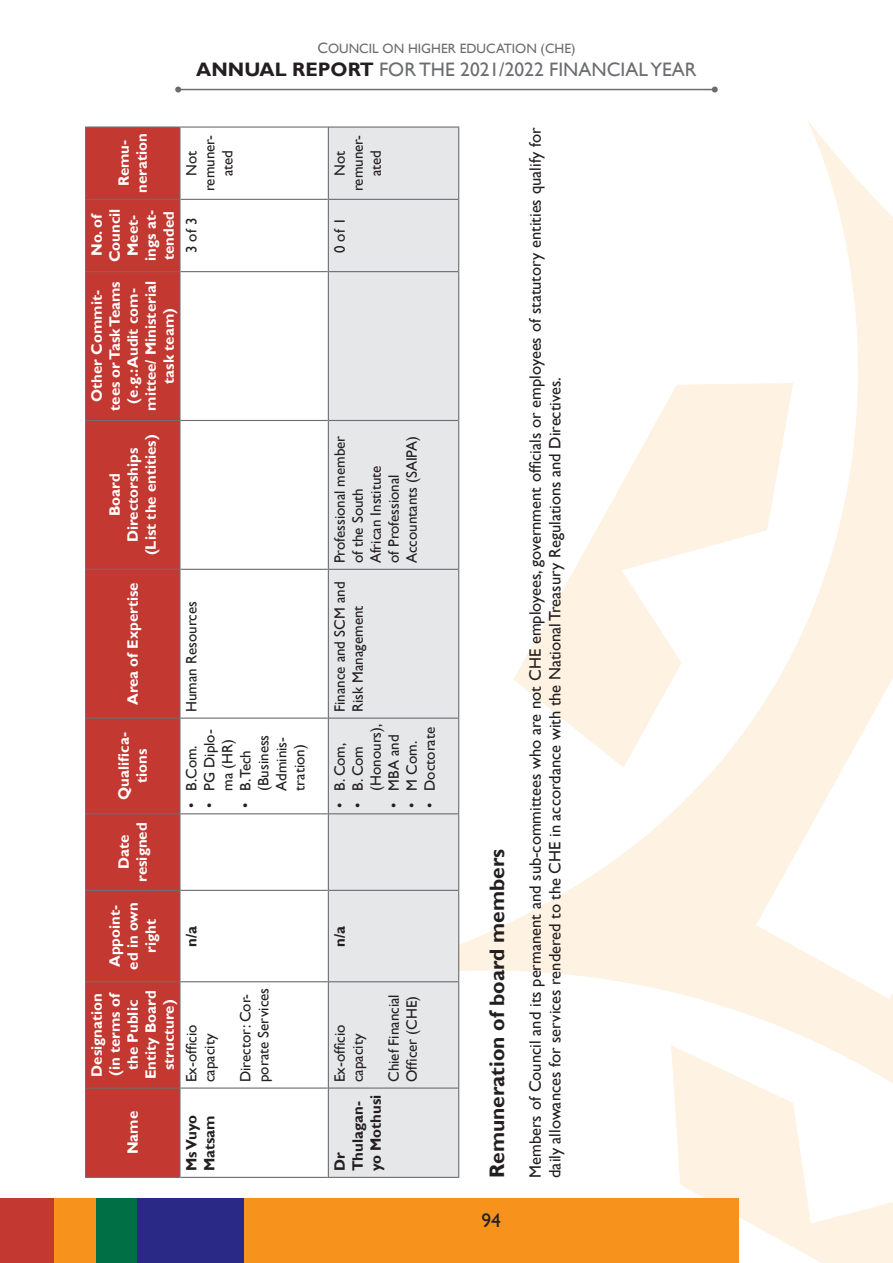
<style>
.page{position:relative;width:893px;height:1263px;background:#fff}
.page>*{position:absolute;margin:0;border:0;box-sizing:border-box;transform-origin:0 0}
._6_1_heads{font:700 21px "Gill Sans";color:#231f20}
.t1{font:19.5px "Gill Sans";color:#6c6d70}
.t2{font:19.5px "Gill Sans";color:#231f20}
._10_indent_body{font:16.5px/19.8px "Gill Sans";color:#231f20}
.Table_Text{font:15px/18px "Gill Sans";color:#231f20}
.Table_Text-2{font:700 15px/18px "Gill Sans";color:#fff;text-align:center}
.Table_Text-3{font:700 15px/18px "Gill Sans";color:#231f20}
.t3{font:13.5px "Gill Sans";color:#6c6d70}
.s1{font-size:15px}
.s2{font-weight:700;color:#231f20}
</style>
<div class="page">
<div style="left:243px;top:1198px;width:496px;height:65px;background:#f7931d"></div>
<div style="left:137px;top:1198px;width:106px;height:65px;background:#2a2985"></div>
<div style="left:96px;top:1198px;width:41px;height:65px;background:#016f45"></div>
<div style="left:54px;top:1198px;width:42px;height:65px;background:#f7931d"></div>
<div style="left:0;top:1198px;width:54px;height:65px;background:#c33831"></div>
<hr style="left:178px;top:89px;width:537px;height:1px;background:#6c6d70">
<svg style="left:175px;top:87px;width:6px;height:6px"></svg>
<svg style="left:712px;top:87px;width:6px;height:6px"></svg>
<div style="left:86px;top:128px;width:93px;height:1049px;background:#c33831"></div>
<div style="left:329px;top:128px;width:129px;height:1049px;background:#e6e7e9"></div>
<hr style="left:85px;top:1088px;width:1px;height:90px;background:#6c6d70">
<hr style="left:86px;top:1177px;width:93px;height:1px;background:#6c6d70">
<hr style="left:85px;top:982px;width:1px;height:106px;background:#6c6d70">
<hr style="left:86px;top:1087px;width:93px;height:2px;background:#6c6d70">
<hr style="left:85px;top:890px;width:1px;height:92px;background:#6c6d70">
<hr style="left:86px;top:981px;width:93px;height:1px;background:#6c6d70">
<hr style="left:85px;top:814px;width:1px;height:76px;background:#6c6d70">
<hr style="left:86px;top:890px;width:93px;height:1px;background:#6c6d70">
<hr style="left:85px;top:718px;width:1px;height:96px;background:#6c6d70">
<hr style="left:86px;top:813px;width:93px;height:1px;background:#6c6d70">
<hr style="left:85px;top:569px;width:1px;height:149px;background:#6c6d70">
<hr style="left:86px;top:717px;width:93px;height:2px;background:#6c6d70">
<hr style="left:85px;top:420px;width:1px;height:149px;background:#6c6d70">
<hr style="left:86px;top:569px;width:93px;height:1px;background:#6c6d70">
<hr style="left:85px;top:272px;width:1px;height:148px;background:#6c6d70">
<hr style="left:86px;top:420px;width:93px;height:1px;background:#6c6d70">
<hr style="left:85px;top:199px;width:1px;height:73px;background:#6c6d70">
<hr style="left:86px;top:271px;width:93px;height:1px;background:#6c6d70">
<hr style="left:85px;top:126px;width:1px;height:73px;background:#6c6d70">
<hr style="left:86px;top:199px;width:93px;height:1px;background:#6c6d70">
<hr style="left:86px;top:126px;width:93px;height:2px;background:#6c6d70">
<hr style="left:179px;top:1088px;width:2px;height:90px;background:#6c6d70">
<hr style="left:181px;top:1177px;width:147px;height:1px;background:#6c6d70">
<hr style="left:179px;top:982px;width:2px;height:106px;background:#6c6d70">
<hr style="left:181px;top:1087px;width:147px;height:2px;background:#6c6d70">
<hr style="left:179px;top:890px;width:2px;height:92px;background:#6c6d70">
<hr style="left:181px;top:981px;width:147px;height:1px;background:#6c6d70">
<hr style="left:179px;top:814px;width:2px;height:76px;background:#6c6d70">
<hr style="left:181px;top:890px;width:147px;height:1px;background:#6c6d70">
<hr style="left:179px;top:718px;width:2px;height:96px;background:#6c6d70">
<hr style="left:181px;top:813px;width:147px;height:1px;background:#6c6d70">
<hr style="left:179px;top:569px;width:2px;height:149px;background:#6c6d70">
<hr style="left:181px;top:717px;width:147px;height:2px;background:#6c6d70">
<hr style="left:179px;top:420px;width:2px;height:149px;background:#6c6d70">
<hr style="left:181px;top:569px;width:147px;height:1px;background:#6c6d70">
<hr style="left:179px;top:272px;width:2px;height:148px;background:#6c6d70">
<hr style="left:181px;top:420px;width:147px;height:1px;background:#6c6d70">
<hr style="left:179px;top:199px;width:2px;height:73px;background:#6c6d70">
<hr style="left:181px;top:271px;width:147px;height:1px;background:#6c6d70">
<hr style="left:179px;top:126px;width:2px;height:73px;background:#6c6d70">
<hr style="left:181px;top:199px;width:147px;height:1px;background:#6c6d70">
<hr style="left:181px;top:126px;width:147px;height:2px;background:#6c6d70">
<hr style="left:328px;top:1088px;width:1px;height:90px;background:#6c6d70">
<hr style="left:329px;top:1177px;width:129px;height:1px;background:#6c6d70">
<hr style="left:328px;top:982px;width:1px;height:106px;background:#6c6d70">
<hr style="left:329px;top:1087px;width:129px;height:2px;background:#6c6d70">
<hr style="left:328px;top:890px;width:1px;height:92px;background:#6c6d70">
<hr style="left:329px;top:981px;width:129px;height:1px;background:#6c6d70">
<hr style="left:328px;top:814px;width:1px;height:76px;background:#6c6d70">
<hr style="left:329px;top:890px;width:129px;height:1px;background:#6c6d70">
<hr style="left:328px;top:718px;width:1px;height:96px;background:#6c6d70">
<hr style="left:329px;top:813px;width:129px;height:1px;background:#6c6d70">
<hr style="left:328px;top:569px;width:1px;height:149px;background:#6c6d70">
<hr style="left:329px;top:717px;width:129px;height:2px;background:#6c6d70">
<hr style="left:328px;top:420px;width:1px;height:149px;background:#6c6d70">
<hr style="left:329px;top:569px;width:129px;height:1px;background:#6c6d70">
<hr style="left:328px;top:272px;width:1px;height:148px;background:#6c6d70">
<hr style="left:329px;top:420px;width:129px;height:1px;background:#6c6d70">
<hr style="left:328px;top:199px;width:1px;height:73px;background:#6c6d70">
<hr style="left:329px;top:271px;width:129px;height:1px;background:#6c6d70">
<hr style="left:328px;top:126px;width:1px;height:73px;background:#6c6d70">
<hr style="left:329px;top:199px;width:129px;height:1px;background:#6c6d70">
<hr style="left:329px;top:126px;width:129px;height:2px;background:#6c6d70">
<hr style="left:458px;top:1088px;width:1px;height:90px;background:#6c6d70">
<hr style="left:458px;top:982px;width:1px;height:106px;background:#6c6d70">
<hr style="left:458px;top:890px;width:1px;height:92px;background:#6c6d70">
<hr style="left:458px;top:814px;width:1px;height:76px;background:#6c6d70">
<hr style="left:458px;top:718px;width:1px;height:96px;background:#6c6d70">
<hr style="left:458px;top:569px;width:1px;height:149px;background:#6c6d70">
<hr style="left:458px;top:420px;width:1px;height:149px;background:#6c6d70">
<hr style="left:458px;top:272px;width:1px;height:148px;background:#6c6d70">
<hr style="left:458px;top:199px;width:1px;height:73px;background:#6c6d70">
<hr style="left:458px;top:126px;width:1px;height:73px;background:#6c6d70">
<p class="t3" style="left:317px;top:40px;width:260px"><span class="s1">C</span>OUNCIL ON HIGHER EDUCATION (CHE)</p>
<h2 class="t1" style="left:196px;top:58px;width:502px"><span class="s2">ANNUAL REPORT</span> FOR THE 2021/2022 FINANCIAL YEAR</h2>
<p class="Table_Text-2" style="left:115px;top:193px;width:61px;rotate:-90deg">Remu&shy;neration</p>
<p class="Table_Text-2" style="left:88px;top:262px;width:55px;rotate:-90deg">No. of<br>Council<br>Meet&shy;ings at&shy;tended</p>
<p class="Table_Text-2" style="left:88px;top:411px;width:131px;rotate:-90deg">Other Commit&shy;tees or Task Teams (e.g.: Audit com&shy;mittee/ Ministerial task team)</p>
<p class="Table_Text" style="left:182px;top:191px;width:58px;text-align:center;rotate:-90deg">Not remuner&shy;ated</p>
<p class="Table_Text" style="left:182px;top:253px;width:37px;rotate:-90deg">3 of 3</p>
<p class="Table_Text-2" style="left:142px;top:555px;width:122px;rotate:-90deg">(List the entities)</p>
<p class="Table_Text-2" style="left:124px;top:542px;width:96px;rotate:-90deg">Directorships</p>
<p class="Table_Text-2" style="left:106px;top:516px;width:44px;rotate:-90deg">Board</p>
<p class="Table_Text-2" style="left:124px;top:705px;width:124px;rotate:-90deg">Area of Expertise</p>
<p class="Table_Text-2" style="left:115px;top:800px;width:69px;rotate:-90deg">Qualifica&shy;tions</p>
<p class="Table_Text-2" style="left:115px;top:882px;width:61px;rotate:-90deg">Date resigned</p>
<p class="Table_Text" style="left:182px;top:712px;width:112px;rotate:-90deg">Human Resources</p>
<p class="Table_Text" style="left:200px;top:808px;width:80px;text-align:center;rotate:-90deg">• PG Diplo&shy;ma (HR)</p>
<p class="Table_Text" style="left:236px;top:791px;width:58px;text-indent:-17px;rotate:-90deg">• B.Tech (Business<br>Adminis&shy;tration)</p>
<p class="Table_Text" style="left:182px;top:808px;width:64px;rotate:-90deg">• B.Com.</p>
<p class="Table_Text-2" style="left:106px;top:969px;width:69px;rotate:-90deg">Appoint&shy;ed in own right</p>
<p class="Table_Text-3" style="left:182px;top:946px;width:22px;rotate:-90deg">n/a</p>
<p class="Table_Text-2" style="left:88px;top:1079px;width:90px;rotate:-90deg">Designation (in terms of the Public<br>Entity Board structure)</p>
<p class="Table_Text" style="left:182px;top:1082px;width:59px;rotate:-90deg">Ex-officio capacity</p>
<p class="Table_Text" style="left:236px;top:1082px;width:96px;rotate:-90deg">Director: Cor&shy;porate Services</p>
<p class="Table_Text-2" style="left:124px;top:1154px;width:45px;rotate:-90deg">Name</p>
<p class="Table_Text-3" style="left:182px;top:1171px;width:58px;rotate:-90deg">Ms Vuyo<br>Matsam</p>
<p class="Table_Text" style="left:331px;top:191px;width:58px;text-align:center;rotate:-90deg">Not remuner&shy;ated</p>
<p class="Table_Text" style="left:331px;top:253px;width:37px;rotate:-90deg">0 of 1</p>
<p class="Table_Text" style="left:331px;top:563px;width:129px;rotate:-90deg">Professional member of the South<br>African Institute<br>of Professional<br>Accountants (SAIPA)</p>
<p class="Table_Text" style="left:331px;top:712px;width:132px;rotate:-90deg">Finance and SCM and<br>Risk Management</p>
<p class="Table_Text" style="left:349px;top:791px;width:69px;text-indent:-17px;rotate:-90deg">• B. Com (Honours),</p>
<p class="Table_Text" style="left:385px;top:808px;width:75px;rotate:-90deg">• MBA and</p>
<p class="Table_Text" style="left:403px;top:808px;width:68px;rotate:-90deg">• M Com.</p>
<p class="Table_Text" style="left:421px;top:808px;width:82px;rotate:-90deg">• Doctorate</p>
<p class="Table_Text" style="left:331px;top:808px;width:67px;rotate:-90deg">• B. Com,</p>
<p class="Table_Text-3" style="left:331px;top:946px;width:22px;rotate:-90deg">n/a</p>
<p class="Table_Text" style="left:331px;top:1082px;width:59px;rotate:-90deg">Ex-officio capacity</p>
<p class="Table_Text" style="left:385px;top:1082px;width:89px;rotate:-90deg">Chief Financial<br>Officer (CHE)</p>
<p class="Table_Text-3" style="left:349px;top:1171px;width:78px;rotate:-90deg">Thulagan&shy;yo Mothusi</p>
<p class="Table_Text-3" style="left:331px;top:1171px;width:20px;rotate:-90deg">Dr</p>
<p class="_6_1_heads" style="left:485px;top:1178px;width:330px;rotate:-90deg">Remuneration of board members</p>
<h2 class="t2" style="left:481px;top:1209px;width:21px">94</h2>
<p class="_10_indent_body" style="left:525px;top:1178px;width:1052px;rotate:-90deg">Members of Council and its permanent and sub-committees who are not CHE employees, government officials or employees of statutory entities qualify for daily allowances for services rendered to the CHE in accordance with the National Treasury Regulations and Directives.</p>
</div>
